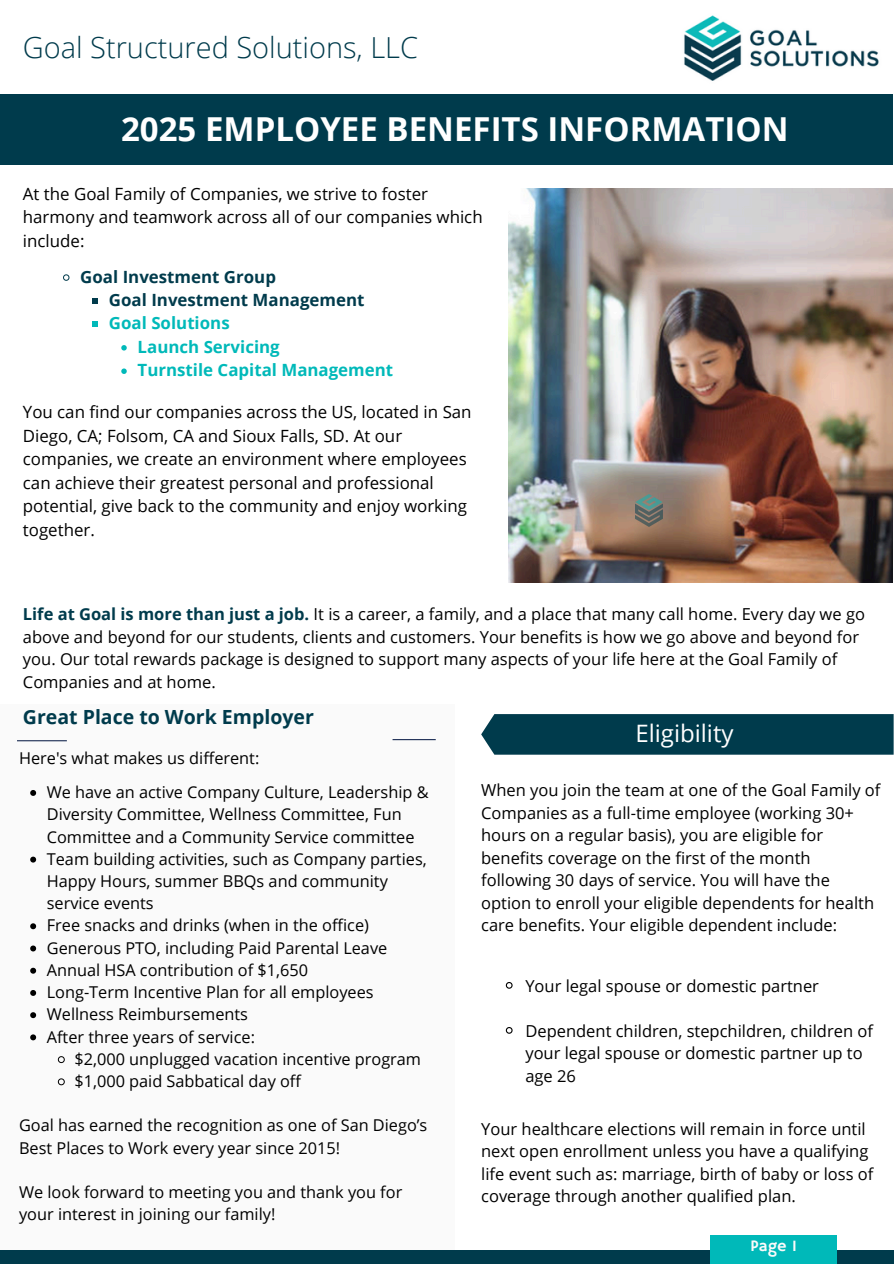
<style>
.page{position:relative;width:894px;height:1264px;background:#fff}
.page>*{position:absolute;margin:0;border:0;box-sizing:border-box;transform-origin:0 0}
.t1{font:700 33px "Open Sans";color:#fff}
.t2{font:300 28.95px "Open Sans";color:#003b4c}
.t3{font:24px "Open Sans";color:#fff}
.t4{font:700 19.5px "Open Sans";color:#003b4c}
.t5{font:16.8px/23.4px "Open Sans";color:#000}
.t6{font:700 16.8px "Open Sans";color:#00b9b9}
.t7{font:700 16.8px "Open Sans";color:#003b4c}
.t8{font:16.5px/22.5px "Open Sans";color:#000}
.t9{font:16.35px/22.2px "Open Sans";color:#000}
.t10{font:16.05px "Hammersmith One";color:#fafafa}
.s1{font-weight:700;color:#003b4c}
</style>
<div class="page">
<div style="left:0;top:94px;width:892px;height:70px;background:#003b4c"></div>
<div style="left:0;top:704px;width:454px;height:546px;background:#fafafa"></div>
<hr style="left:392px;top:739px;width:43px;height:1px;background:#1a2b53">
<hr style="left:17px;top:740px;width:50px;height:1px;background:#1a2b53">
<div style="left:481px;top:714px;width:412px;height:40px;background:#003b4c"></div>
<div style="left:0;top:1250px;width:893px;height:13px;background:#003b4c"></div>
<div style="left:710px;top:1234px;width:126px;height:29px;background:#00b9b9"></div>
<img style="left:508px;top:189px;width:384px;height:394px">
<img style="left:635px;top:494px;width:27px;height:32px">
<img style="left:684px;top:15px;width:195px;height:66px">
<svg style="left:63px;top:274px;width:7px;height:7px"></svg>
<svg style="left:92px;top:298px;width:6px;height:6px"></svg>
<svg style="left:92px;top:322px;width:6px;height:5px"></svg>
<svg style="left:121px;top:345px;width:6px;height:5px"></svg>
<svg style="left:121px;top:368px;width:6px;height:6px"></svg>
<svg style="left:30px;top:790px;width:6px;height:6px"></svg>
<svg style="left:30px;top:856px;width:6px;height:6px"></svg>
<svg style="left:30px;top:923px;width:6px;height:6px"></svg>
<svg style="left:30px;top:945px;width:6px;height:6px"></svg>
<svg style="left:30px;top:967px;width:6px;height:6px"></svg>
<svg style="left:30px;top:990px;width:6px;height:5px"></svg>
<svg style="left:30px;top:1012px;width:6px;height:6px"></svg>
<svg style="left:30px;top:1034px;width:6px;height:6px"></svg>
<svg style="left:57px;top:1056px;width:8px;height:7px"></svg>
<svg style="left:57px;top:1078px;width:8px;height:7px"></svg>
<svg style="left:505px;top:982px;width:8px;height:7px"></svg>
<svg style="left:505px;top:1027px;width:8px;height:7px"></svg>
<p class="t2" style="left:23px;top:27px;width:396px">Goal Structured Solutions, LLC</p>
<p class="t1" style="left:121px;top:106px;width:668px">2025 EMPLOYEE BENEFITS INFORMATION</p>
<p class="t5" style="left:23px;top:182px;width:461px">At the Goal Family of Companies, we strive to foster harmony and teamwork across all of our companies which include:</p>
<p class="t7" style="left:80px;top:265px;width:197px">Goal Investment Group</p>
<p class="t7" style="left:109px;top:288px;width:257px">Goal Investment Management</p>
<p class="t6" style="left:109px;top:311px;width:122px">Goal Solutions</p>
<p class="t6" style="left:138px;top:335px;width:144px">Launch Servicing</p>
<p class="t6" style="left:138px;top:358px;width:257px">Turnstile Capital Management</p>
<p class="t5" style="left:23px;top:400px;width:450px">You can find our companies across the US, located in San Diego, CA; Folsom, CA and Sioux Falls, SD. At our companies, we create an environment where employees can achieve their greatest personal and professional potential, give back to the community and enjoy working together.</p>
<p class="t8" style="left:23px;top:602px;width:843px"><span class="s1">Life at Goal is more than just a job.</span> It is a career, a family, and a place that many call home. Every day we go above and beyond for our students, clients and customers. Your benefits is how we go above and beyond for you. Our total rewards package is designed to support many aspects of your life here at the Goal Family of Companies and at home.</p>
<p class="t4" style="left:23px;top:703px;width:292px">Great Place to Work Employer</p>
<h4 class="t9" style="left:19px;top:746px;width:242px">Here's what makes us different:</h4>
<h3 class="t9" style="left:47px;top:780px;width:383px">We have an active Company Culture, Leadership &amp;<br>Diversity Committee, Wellness Committee, Fun<br>Committee and a Community Service committee</h3>
<p class="t9" style="left:47px;top:847px;width:381px">Team building activities, such as Company parties,<br>Happy Hours, summer BBQs and community service events</p>
<p class="t9" style="left:47px;top:914px;width:323px">Free snacks and drinks (when in the office)</p>
<p class="t9" style="left:47px;top:936px;width:342px">Generous PTO, including Paid Parental Leave</p>
<p class="t9" style="left:47px;top:958px;width:263px">Annual HSA contribution of $1,650</p>
<p class="t9" style="left:47px;top:980px;width:328px">Long-Term Incentive Plan for all employees</p>
<p class="t9" style="left:47px;top:1002px;width:203px">Wellness Reimbursements</p>
<p class="t9" style="left:47px;top:1025px;width:210px">After three years of service:</p>
<p class="t9" style="left:74px;top:1047px;width:348px">$2,000 unplugged vacation incentive program</p>
<p class="t9" style="left:74px;top:1069px;width:228px">$1,000 paid Sabbatical day off</p>
<p class="t9" style="left:19px;top:1113px;width:409px">Goal has earned the recognition as one of San Diego’s<br>Best Places to Work every year since 2015!</p>
<p class="t9" style="left:19px;top:1180px;width:384px">We look forward to meeting you and thank you for your interest in joining our family!</p>
<p class="t3" style="left:635px;top:716px;width:100px">Eligibility</p>
<p class="t8" style="left:481px;top:778px;width:401px">When you join the team at one of the Goal Family of Companies as a full-time employee (working 30+ hours on a regular basis), you are eligible for benefits coverage on the first of the month following 30 days of service. You will have the option to enroll your eligible dependents for health care benefits. Your eligible dependent include:</p>
<p class="t8" style="left:525px;top:973px;width:295px">Your legal spouse or domestic partner</p>
<p class="t8" style="left:525px;top:1018px;width:349px">Dependent children, stepchildren, children of your legal spouse or domestic partner up to age 26</p>
<p class="t8" style="left:481px;top:1117px;width:393px">Your healthcare elections will remain in force until next open enrollment unless you have a qualifying life event such as: marriage, birth of baby or loss of coverage through another qualified plan.</p>
<p class="t10" style="left:750px;top:1236px;width:48px">Page 1</p>
</div>
